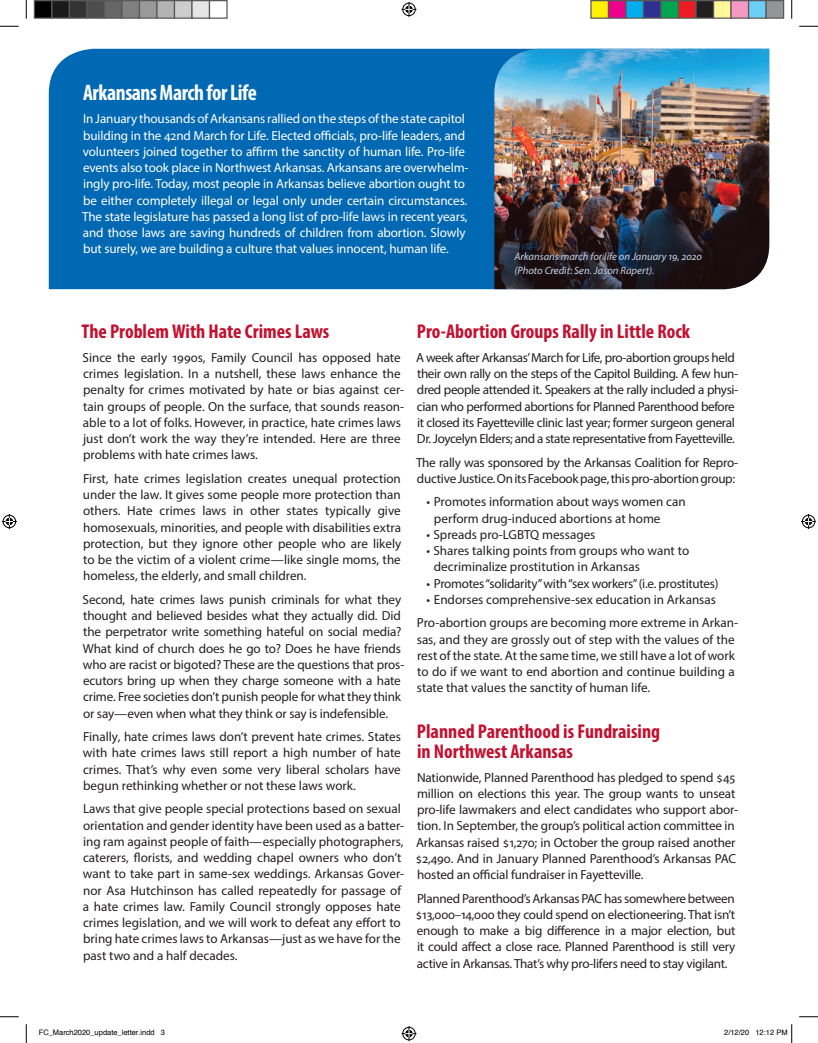
<style>
.page{position:relative;width:818px;height:1043px;background:#fff}
.page>*{position:absolute;margin:0;border:0;box-sizing:border-box;transform-origin:0 0}
.t1{font:700 condensed 22.5px "Myriad Pro";letter-spacing:-.02em;color:#fff;scale:.96 1}
.t2{font:700 condensed 20px/20px "Myriad Pro";color:#c3102f}
.t3{font:13.12px/16.2px "Myriad Pro";letter-spacing:-.01em;color:#231f20}
.t4{font:13.12px/16.2px "Myriad Pro";letter-spacing:-.01em;color:#fff}
.t5{font:13.12px/16.2px "Myriad Pro";letter-spacing:-.03em;color:#231f20}
.t6{font:italic 10.62px/13.1px "Myriad Pro";color:#c6d3eb}
.t7{font:7.5px "Helvetica";color:#000}
</style>
<div class="page">
<div style="left:49px;top:49px;width:445px;height:240px;background:#0168b3"></div>
<img style="left:494px;top:49px;width:275px;height:240px">
<div style="left:507px;top:246px;width:202px;height:37px;background:#231f20;opacity:.75"></div>
<svg style="left:0;top:25px;width:19px;height:2px"></svg>
<svg style="left:799px;top:25px;width:19px;height:2px"></svg>
<svg style="left:0;top:1016px;width:19px;height:1px"></svg>
<svg style="left:799px;top:1016px;width:19px;height:1px"></svg>
<svg style="left:25px;top:0;width:2px;height:19px"></svg>
<svg style="left:25px;top:1024px;width:2px;height:18px"></svg>
<svg style="left:791px;top:0;width:1px;height:19px"></svg>
<svg style="left:401px;top:2px;width:15px;height:15px"></svg>
<svg style="left:401px;top:1026px;width:15px;height:15px"></svg>
<svg style="left:2px;top:514px;width:15px;height:15px"></svg>
<svg style="left:801px;top:514px;width:15px;height:15px"></svg>
<div style="left:34px;top:1px;width:18px;height:17px;background:#000"></div>
<div style="left:34px;top:0;width:18px;height:19px;border:1px solid #595959"></div>
<div style="left:52px;top:1px;width:17px;height:17px;background:#1a1a1a"></div>
<div style="left:51px;top:0;width:19px;height:19px;border:1px solid #595959"></div>
<div style="left:69px;top:1px;width:18px;height:17px;background:#333"></div>
<div style="left:69px;top:0;width:19px;height:19px;border:1px solid #595959"></div>
<div style="left:87px;top:1px;width:17px;height:17px;background:#4d4d4d"></div>
<div style="left:86px;top:0;width:19px;height:19px;border:1px solid #595959"></div>
<div style="left:104px;top:1px;width:18px;height:17px;background:#666"></div>
<div style="left:104px;top:0;width:18px;height:19px;border:1px solid #595959"></div>
<div style="left:122px;top:1px;width:17px;height:17px;background:#808080"></div>
<div style="left:121px;top:0;width:19px;height:19px;border:1px solid #595959"></div>
<div style="left:139px;top:1px;width:18px;height:17px;background:#999"></div>
<div style="left:139px;top:0;width:19px;height:19px;border:1px solid #595959"></div>
<div style="left:157px;top:1px;width:17px;height:17px;background:#b3b3b3"></div>
<div style="left:156px;top:0;width:19px;height:19px;border:1px solid #595959"></div>
<div style="left:174px;top:1px;width:18px;height:17px;background:#ccc"></div>
<div style="left:174px;top:0;width:18px;height:19px;border:1px solid #595959"></div>
<div style="left:192px;top:1px;width:17px;height:17px;background:#e6e6e6"></div>
<div style="left:191px;top:0;width:19px;height:19px;border:1px solid #595959"></div>
<div style="left:209px;top:0;width:19px;height:19px;border:1px solid #595959"></div>
<div style="left:591px;top:1px;width:17px;height:17px;background:#fff101"></div>
<div style="left:590px;top:0;width:19px;height:19px;border:1px solid #595959"></div>
<div style="left:608px;top:1px;width:18px;height:17px;background:#ed028c"></div>
<div style="left:608px;top:0;width:18px;height:19px;border:1px solid #595959"></div>
<div style="left:626px;top:1px;width:17px;height:17px;background:#00aeef"></div>
<div style="left:625px;top:0;width:19px;height:19px;border:1px solid #595959"></div>
<div style="left:643px;top:1px;width:18px;height:17px;background:#2e3092"></div>
<div style="left:642px;top:0;width:19px;height:19px;border:1px solid #595959"></div>
<div style="left:661px;top:1px;width:17px;height:17px;background:#00a54f"></div>
<div style="left:660px;top:0;width:19px;height:19px;border:1px solid #595959"></div>
<div style="left:678px;top:1px;width:18px;height:17px;background:#ee1d23"></div>
<div style="left:678px;top:0;width:18px;height:19px;border:1px solid #595959"></div>
<div style="left:696px;top:1px;width:17px;height:17px;background:#231f20"></div>
<div style="left:695px;top:0;width:19px;height:19px;border:1px solid #595959"></div>
<div style="left:713px;top:1px;width:18px;height:17px;background:#fff79a"></div>
<div style="left:712px;top:0;width:19px;height:19px;border:1px solid #595959"></div>
<div style="left:731px;top:1px;width:17px;height:17px;background:#f499c2"></div>
<div style="left:730px;top:0;width:19px;height:19px;border:1px solid #595959"></div>
<div style="left:748px;top:1px;width:18px;height:17px;background:#6bcff6"></div>
<div style="left:748px;top:0;width:18px;height:19px;border:1px solid #595959"></div>
<div style="left:766px;top:1px;width:17px;height:17px;background:#939598"></div>
<div style="left:765px;top:0;width:19px;height:19px;border:1px solid #595959"></div>
<svg style="left:791px;top:1024px;width:1px;height:18px"></svg>
<h1 class="t1" style="left:83px;top:78px;width:182px">Arkansans March for Life</h1>
<p class="t4" style="left:82px;top:110px;width:388px">In January thousands of Arkansans rallied on the steps of the state capitol building in the 42nd March for Life. Elected officials, pro-life leaders, and volunteers joined together to affirm the sanctity of human life. Pro-life events also took place in Northwest Arkansas. Arkansans are overwhelm&shy;ingly pro-life. Today, most people in Arkansas believe abortion ought to be either completely illegal or legal only under certain circumstances.<br>The state legislature has passed a long list of pro-life laws in recent years, and those laws are saving hundreds of children from abortion. Slowly but surely, we are building a culture that values innocent, human life.</p>
<p class="t6" style="left:514px;top:250px;width:189px">Arkansans march for life on January 19, 2020 (Photo Credit: Sen. Jason Rapert).</p>
<h2 class="t2" style="left:82px;top:321px;width:249px">The Problem With Hate Crimes Laws</h2>
<p class="t3" style="left:83px;top:349px;width:323px">Since the early 1990s, Family Council has opposed hate crimes legislation. In a nutshell, these laws enhance the penalty for crimes motivated by hate or bias against cer&shy;tain groups of people. On the surface, that sounds reason&shy;able to a lot of folks. However, in practice, hate crimes laws just don’t work the way they’re intended. Here are three problems with hate crimes laws.</p>
<p class="t3" style="left:83px;top:470px;width:320px;text-align:justify">First, hate crimes legislation creates unequal protection under the law. It gives some people more protection than others. Hate crimes laws in other states typically give homosexuals, minorities, and people with disabilities extra protection, but they ignore other people who are likely to be the victim of a violent crime—like single moms, the homeless, the elderly, and small children.</p>
<p class="t3" style="left:83px;top:591px;width:323px">Second, hate crimes laws punish criminals for what they thought and believed besides what they actually did. Did the perpetrator write something hateful on social media?<br>What kind of church does he go to? Does he have friends who are racist or bigoted? These are the questions that pros&shy;ecutors bring up when they charge someone with a hate crime. Free societies don’t punish people for what they think or say—even when what they think or say is indefensible.</p>
<p class="t3" style="left:83px;top:728px;width:319px;text-align:justify">Finally, hate crimes laws don’t prevent hate crimes. States with hate crimes laws still report a high number of hate crimes. That’s why even some very liberal scholars have begun rethinking whether or not these laws work.</p>
<p class="t3" style="left:83px;top:800px;width:323px">Laws that give people special protections based on sexual orientation and gender identity have been used as a batter&shy;ing ram against people of faith—especially photographers, caterers, florists, and wedding chapel owners who don’t want to take part in same-sex weddings. Arkansas Gover&shy;nor Asa Hutchinson has called repeatedly for passage of a hate crimes law. Family Council strongly opposes hate crimes legislation, and we will work to defeat any effort to bring hate crimes laws to Arkansas—just as we have for the past two and a half decades.</p>
<h2 class="t2" style="left:417px;top:321px;width:275px">Pro-Abortion Groups Rally in Little Rock</h2>
<p class="t5" style="left:416px;top:349px;width:323px">A week after Arkansas’ March for Life, pro-abortion groups held their own rally on the steps of the Capitol Building. A few hun&shy;dred people attended it. Speakers at the rally included a physi&shy;cian who performed abortions for Planned Parenthood before it closed its Fayetteville clinic last year; former surgeon general Dr. Joycelyn Elders; and a state representative from Fayetteville.</p>
<p class="t3" style="left:416px;top:454px;width:324px">The rally was sponsored by the Arkansas Coalition for Repro&shy;ductive Justice. On its Facebook page, this pro-abortion group:</p>
<p class="t3" style="left:434px;top:493px;width:253px;text-indent:-7px">• Promotes information about ways women can perform drug-induced abortions at home</p>
<p class="t3" style="left:426px;top:526px;width:170px">• Spreads pro-LGBTQ messages</p>
<p class="t3" style="left:434px;top:542px;width:257px;text-indent:-7px">• Shares talking points from groups who want to decriminalize prostitution in Arkansas</p>
<p class="t3" style="left:426px;top:575px;width:293px">• Promotes “solidarity” with “sex workers” (i.e. prostitutes)</p>
<p class="t3" style="left:417px;top:587px;width:323px;line-height:23.5px;text-indent:10px">• Endorses comprehensive-sex education in Arkansas<br>Pro-abortion groups are becoming more extreme in Arkan-</p>
<p class="t3" style="left:417px;top:631px;width:320px;text-align:justify">sas, and they are grossly out of step with the values of the rest of the state. At the same time, we still have a lot of work to do if we want to end abortion and continue building a state that values the sanctity of human life.</p>
<h2 class="t2" style="left:417px;top:721px;width:245px">Planned Parenthood is Fundraising in Northwest Arkansas</h2>
<p class="t3" style="left:415px;top:768px;width:324px">Nationwide, Planned Parenthood has pledged to spend $45 million on elections this year. The group wants to unseat pro-life lawmakers and elect candidates who support abor&shy;tion. In September, the group’s political action committee in Arkansas raised $1,270; in October the group raised another $2,490. And in January Planned Parenthood’s Arkansas PAC hosted an official fundraiser in Fayetteville.</p>
<p class="t3" style="left:415px;top:889px;width:321px;text-align:justify">Planned Parenthood’s Arkansas PAC has somewhere between $13,000–14,000 they could spend on electioneering. That isn’t enough to make a big difference in a major election, but it could affect a close race. Planned Parenthood is still very active in Arkansas. That’s why pro-lifers need to stay vigilant.</p>
<p class="t7" style="left:39px;top:1027px;width:128px">FC_March2020_update_letter.indd 3</p>
<p class="t7" style="left:724px;top:1027px;width:65px">2/12/20 12:12 PM</p>
</div>
